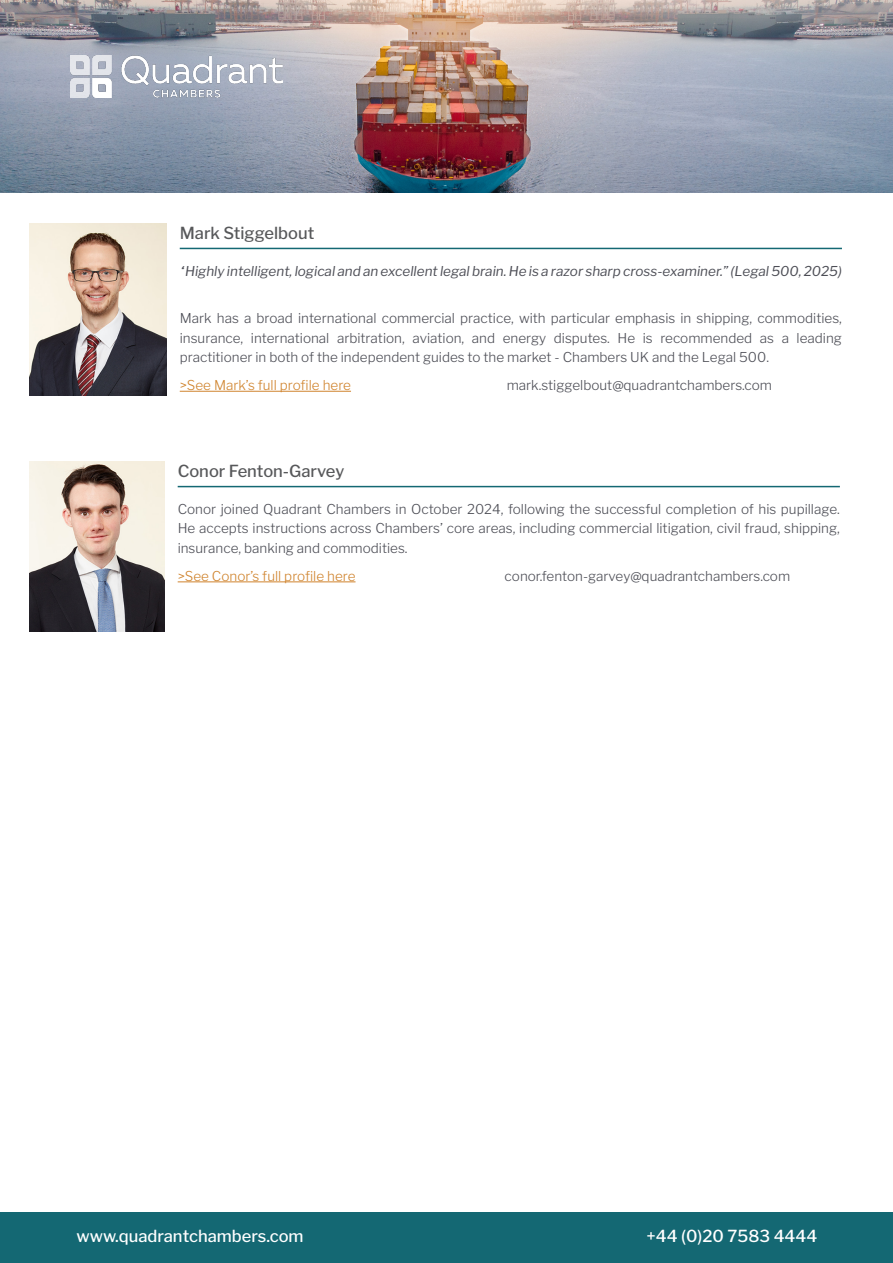
<style>
.page{position:relative;width:893px;height:1263px;background:#fff}
.page>*{position:absolute;margin:0;border:0;box-sizing:border-box;transform-origin:0 0}
.t1{font:500 16.5px "Libre Franklin";color:#fff}
.Sub_Head{font:500 16.5px "Libre Franklin";color:#57585a}
.Body{font:300 13.5px/19.5px "Libre Franklin";color:#4d4e56;text-align:justify}
.Body-2{font:italic 13.5px "Libre Franklin";color:#4d4e56}
.Body-3{font:300 13.5px "Libre Franklin";color:#d0842e}
</style>
<div class="page">
<img style="left:0;top:0;width:893px;height:193px">
<div style="left:0;top:1212px;width:893px;height:51px;background:#146873"></div>
<img style="left:70px;top:56px;width:213px;height:41px">
<img style="left:30px;top:223px;width:137px;height:172px">
<hr style="left:180px;top:248px;width:662px;height:1px;background:#146873">
<hr style="left:180px;top:391px;width:171px;height:1px;background:#d0842e">
<img style="left:30px;top:461px;width:135px;height:170px">
<hr style="left:178px;top:486px;width:662px;height:1px;background:#146873">
<hr style="left:178px;top:581px;width:178px;height:1px;background:#d0842e">
<p class="Sub_Head" style="left:180px;top:223px;width:136px">Mark Stiggelbout</p>
<p class="Body-2" style="left:180px;top:263px;width:664px">“Highly intelligent, logical and an excellent legal brain. He is a razor sharp cross-examiner.” (Legal 500, 2025)</p>
<p class="Body" style="left:180px;top:309px;width:664px">Mark has a broad international commercial practice, with particular emphasis in shipping, commodities, insurance, international arbitration, aviation, and energy disputes. He is recommended as a leading practitioner in both of the independent guides to the market - Chambers UK and the Legal 500.</p>
<p class="Body-3" style="left:180px;top:377px;width:173px">&gt;See Mark’s full profile here</p>
<p class="Body" style="left:507px;top:376px;width:267px">mark.stiggelbout@quadrantchambers.com</p>
<p class="Sub_Head" style="left:178px;top:461px;width:168px">Conor Fenton-Garvey</p>
<p class="Body" style="left:178px;top:499px;width:664px">Conor joined Quadrant Chambers in October 2024, following the successful completion of his pupillage.<br>He accepts instructions across Chambers’ core areas, including commercial litigation, civil fraud, shipping, insurance, banking and commodities.</p>
<p class="Body-3" style="left:178px;top:568px;width:179px">&gt;See Conor’s full profile here</p>
<p class="Body" style="left:505px;top:566px;width:287px">conor.fenton-garvey@quadrantchambers.com</p>
<p class="t1" style="left:77px;top:1226px;width:229px">www.quadrantchambers.com</p>
<p class="t1" style="left:647px;top:1226px;width:172px">+44 (0)20 7583 4444</p>
</div>
